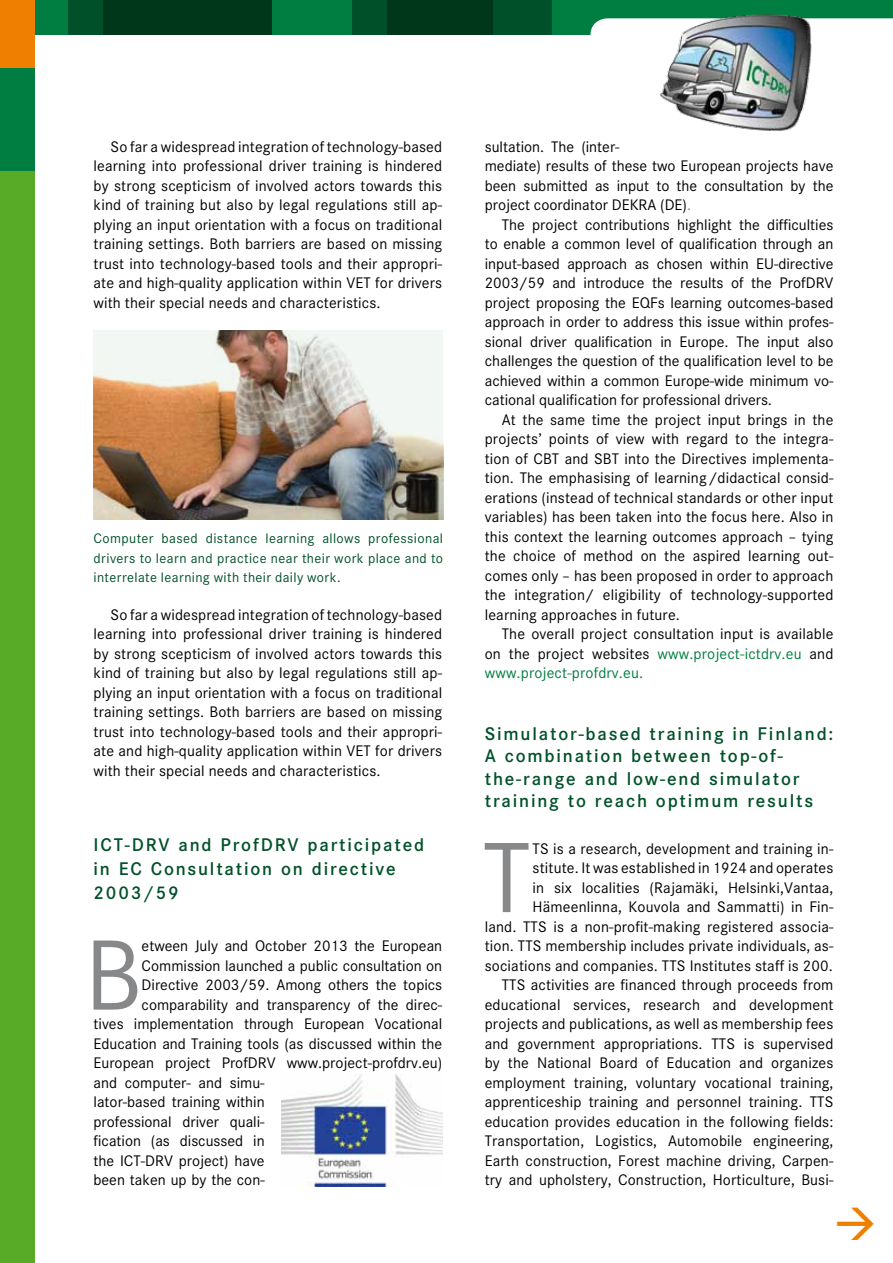
<style>
.page{position:relative;width:893px;height:1263px;background:#fff}
.page>*{position:absolute;margin:0;border:0;box-sizing:border-box;transform-origin:0 0}
.t1{font:97.8px "Corporate SBQ";color:#87888a}
.t2{font:500 18px/22.5px "Corporate SBQ";letter-spacing:.1em;color:#005129}
.t3{font:15px/19.5px "Corporate SBQ";letter-spacing:.01em;color:#000;text-align:justify}
.t4{font:13.5px/19.5px "Corporate SBQ";letter-spacing:.03em;color:#005129;text-align:justify}
.s1{color:#87888a}
.s2{color:#007d40}
</style>
<div class="page">
<div style="left:0;top:0;width:893px;height:34px;background:#00361a"></div>
<div style="left:493px;top:0;width:340px;height:34px;background:#005129"></div>
<div style="left:553px;top:0;width:340px;height:34px;background:#007d40"></div>
<div style="left:34px;top:0;width:34px;height:34px;background:#007d40"></div>
<div style="left:68px;top:0;width:34px;height:34px;background:#005129"></div>
<div style="left:272px;top:0;width:102px;height:34px;background:#007d40"></div>
<div style="left:352px;top:0;width:34px;height:34px;background:#005129"></div>
<div style="left:0;top:0;width:34px;height:1263px;background:#57ab27"></div>
<div style="left:0;top:0;width:34px;height:68px;background:#ee7f00"></div>
<div style="left:0;top:68px;width:34px;height:102px;background:#007d40"></div>
<img style="left:94px;top:330px;width:349px;height:190px">
<svg style="left:590px;top:18px;width:303px;height:17px;background:#f3f8f6"></svg>
<img style="left:658px;top:14px;width:156px;height:117px">
<img style="left:282px;top:1074px;width:160px;height:113px">
<p class="t3" style="left:94px;top:137px;width:350px;text-indent:17px">So far a widespread integration of technology-based learning into professional driver training is hindered by strong scepticism of involved actors towards this kind of training but also by legal regulations still ap&shy;plying an input orientation with a focus on traditional training settings. Both barriers are based on missing trust into technology-based tools and their appropri&shy;ate and high-quality application within VET for drivers with their special needs and characteristics.</p>
<p class="t4" style="left:94px;top:529px;width:351px">Computer based distance learning allows professional drivers to learn and practice near their work place and to interrelate learning with their daily work.</p>
<p class="t3" style="left:94px;top:605px;width:350px;text-indent:17px">So far a widespread integration of technology-based learning into professional driver training is hindered by strong scepticism of involved actors towards this kind of training but also by legal regulations still ap&shy;plying an input orientation with a focus on traditional training settings. Both barriers are based on missing trust into technology-based tools and their appropri&shy;ate and high-quality application within VET for drivers with their special needs and characteristics.</p>
<p class="t2" style="left:94px;top:832px;width:332px;line-height:24px">ICT-DRV and ProfDRV participated in EC Consultation on directive<br>2003/59</p>
<h1 class="t1" style="left:85px;top:918px;width:59px">B</h1>
<p class="t3" style="left:142px;top:936px;width:302px">etween July and October 2013 the European</p>
<p class="t3" style="left:142px;top:956px;width:302px">Commission launched a public consultation on</p>
<p class="t3" style="left:142px;top:975px;width:302px">Directive 2003/59. Among others the topics</p>
<p class="t3" style="left:142px;top:995px;width:302px">comparability and transparency of the direc-</p>
<p class="t3" style="left:94px;top:1014px;width:350px">tives implementation through European Vocational</p>
<p class="t3" style="left:94px;top:1034px;width:350px">Education and Training tools (as discussed within the</p>
<p class="t3" style="left:94px;top:1053px;width:350px">European project ProfDRV www.project-profdrv.eu)</p>
<p class="t3" style="left:94px;top:1073px;width:173px">and computer- and simu-</p>
<p class="t3" style="left:94px;top:1092px;width:173px">lator-based training within</p>
<p class="t3" style="left:94px;top:1112px;width:173px">professional driver quali-</p>
<p class="t3" style="left:94px;top:1131px;width:173px">fication (as discussed in</p>
<p class="t3" style="left:94px;top:1151px;width:173px">the ICT-DRV project) have</p>
<p class="t3" style="left:94px;top:1170px;width:173px">been taken up by the con-</p>
<p class="t3" style="left:485px;top:137px;width:350px;text-align:left">sultation. The (inter-<br>mediate) results of these two European projects have been submitted as input to the consultation by the project coordinator DEKRA (DE)<span class="s1">.</span></p>
<p class="t3" style="left:485px;top:215px;width:350px;text-indent:17px">The project contributions highlight the difficulties to enable a common level of qualification through an input-based approach as chosen within EU-directive 2003/59 and introduce the results of the ProfDRV project proposing the EQFs learning outcomes-based approach in order to address this issue within profes&shy;sional driver qualification in Europe. The input also challenges the question of the qualification level to be achieved within a common Europe-wide minimum vo&shy;cational qualification for professional drivers.</p>
<p class="t3" style="left:485px;top:410px;width:350px;text-indent:17px">At the same time the project input brings in the projects’ points of view with regard to the integra&shy;tion of CBT and SBT into the Directives implementa&shy;tion. The emphasising of learning/didactical consid&shy;erations (instead of technical standards or other input variables) has been taken into the focus here. Also in this context the learning outcomes approach – tying the choice of method on the aspired learning out&shy;comes only – has been proposed in order to approach the integration/ eligibility of technology-supported learning approaches in future.</p>
<p class="t3" style="left:485px;top:624px;width:350px;text-indent:17px">The overall project consultation input is available on the project websites <span class="s2">www.project-ictdrv.eu</span> and <span class="s2">www.project-profdrv.eu.</span></p>
<p class="t2" style="left:485px;top:722px;width:350px">Simulator-based training in Finland:<br>A combination between top-of&shy;the-range and low-end simulator training to reach optimum results</p>
<h1 class="t1" style="left:483px;top:820px;width:49px">T</h1>
<p class="t3" style="left:485px;top:839px;width:350px;text-align:right">TS is a research, development and training in&shy;stitute. It was established in 1924 and operates<br>in six localities (Rajamäki, Helsinki,Vantaa, Hämeenlinna, Kouvola and Sammatti) in Fin-<br>land. TTS is a non-profit-making registered associa&shy;tion. TTS membership includes private individuals, as&shy;sociations and companies. TTS Institutes staff is 200.<br>TTS activities are financed through proceeds from educational services, research and development projects and publications, as well as membership fees and government appropriations. TTS is supervised by the National Board of Education and organizes employment training, voluntary vocational training, apprenticeship training and personnel training. TTS education provides education in the following fields:<br>Transportation, Logistics, Automobile engineering, Earth construction, Forest machine driving, Carpen&shy;try and upholstery, Construction, Horticulture, Busi-</p>
</div>
